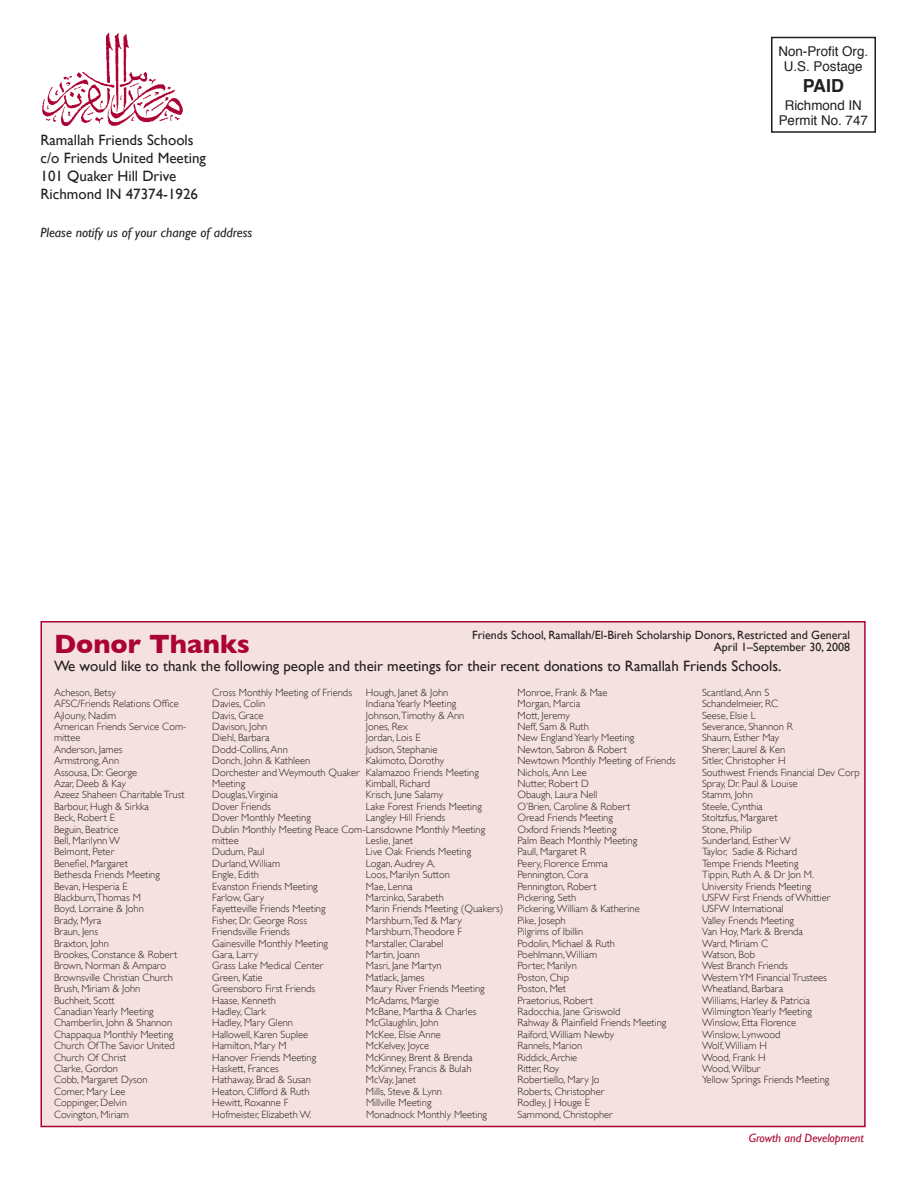
<style>
.page{position:relative;width:918px;height:1188px;background:#fff}
.page>*{position:absolute;margin:0;border:0;box-sizing:border-box;transform-origin:0 0}
.t1{font:700 27px "Gill Sans";color:#ab0333}
.t2{font:700 18px "Helvetica";color:#231f20}
.t3{font:15px/18px "Gill Sans";color:#231f20}
.t4{font:13.5px/15px "Helvetica";color:#231f20;text-align:center}
.t5{font:italic 13.5px "Gill Sans";color:#231f20}
.t6{font:12px/12px "Gill Sans";color:#231f20;text-align:right}
.t7{font:italic 12px "Gill Sans";color:#ab0333}
.t8{font:300 10.5px/11.4px "Gill Sans";color:#231f20}
</style>
<div class="page">
<img style="left:42px;top:32px;width:141px;height:94px">
<div style="left:771px;top:37px;width:105px;height:96px;border:2px solid #231f20"></div>
<div style="left:41px;top:622px;width:824px;height:504px;background:#f5e1df"></div>
<h3 class="t3" style="left:40px;top:131px;width:167px">Ramallah Friends Schools c/o Friends United Meeting<br>101 Quaker Hill Drive<br>Richmond IN 47374-1926</h3>
<p class="t5" style="left:40px;top:225px;width:213px">Please notify us of your change of address</p>
<p class="t4" style="left:778px;top:43px;width:91px">Non-Profit Org.<br>U.S. Postage</p>
<h2 class="t2" style="left:803px;top:70px;width:43px">PAID</h2>
<p class="t4" style="left:779px;top:98px;width:91px">Richmond IN<br>Permit No. 747</p>
<p class="t6" style="left:472px;top:629px;width:379px">Friends School, Ramallah/El-Bireh Scholarship Donors, Restricted and General<br>April 1–September 30, 2008</p>
<h1 class="t1" style="left:54px;top:628px;width:197px">Donor Thanks</h1>
<h3 class="t3" style="left:54px;top:657px;width:729px">We would like to thank the following people and their meetings for their recent donations to Ramallah Friends Schools.</h3>
<p class="t8" style="left:54px;top:686px;width:134px">Acheson, Betsy<br>AFSC/Friends Relations Office<br>Ajlouny, Nadim<br>American Friends Service Com&shy;mittee<br>Anderson, James<br>Armstrong, Ann<br>Assousa, Dr. George<br>Azar, Deeb &amp; Kay<br>Azeez Shaheen Charitable Trust<br>Barbour, Hugh &amp; Sirkka<br>Beck, Robert E<br>Beguin, Beatrice<br>Bell, Marilynn W<br>Belmont, Peter<br>Benefiel, Margaret<br>Bethesda Friends Meeting<br>Bevan, Hesperia E<br>Blackburn,Thomas M<br>Boyd, Lorraine &amp; John<br>Brady, Myra<br>Braun, Jens<br>Braxton, John<br>Brookes, Constance &amp; Robert<br>Brown, Norman &amp; Amparo<br>Brownsville Christian Church<br>Brush, Miriam &amp; John<br>Buchheit, Scott<br>Canadian Yearly Meeting<br>Chamberlin, John &amp; Shannon<br>Chappaqua Monthly Meeting<br>Church Of The Savior United<br>Church Of Christ<br>Clarke, Gordon<br>Cobb, Margaret Dyson<br>Comer, Mary Lee<br>Coppinger, Delvin<br>Covington, Miriam</p>
<p class="t8" style="left:212px;top:686px;width:274px">Cross Monthly Meeting of Friends<br>Davies, Colin<br>Davis, Grace<br>Davison, John<br>Diehl, Barbara<br>Dodd-Collins, Ann<br>Donch, John &amp; Kathleen<br>Dorchester and Weymouth Quaker<br>Meeting<br>Douglas,Virginia<br>Dover Friends<br>Dover Monthly Meeting<br>Dublin Monthly Meeting Peace Com-Lansdowne Monthly Meeting mittee<br>Dudum, Paul<br>Durland, William<br>Engle, Edith<br>Evanston Friends Meeting<br>Farlow, Gary<br>Fayetteville Friends Meeting<br>Fisher, Dr. George Ross<br>Friendsville Friends<br>Gainesville Monthly Meeting<br>Gara, Larry<br>Grass Lake Medical Center<br>Green, Katie<br>Greensboro First Friends<br>Haase, Kenneth<br>Hadley, Clark<br>Hadley, Mary Glenn<br>Hallowell, Karen Suplee<br>Hamilton, Mary M<br>Hanover Friends Meeting<br>Haskett, Frances<br>Hathaway, Brad &amp; Susan<br>Heaton, Clifford &amp; Ruth<br>Hewitt, Roxanne F<br>Hofmeister, Elizabeth W.</p>
<p class="t8" style="left:366px;top:686px;width:117px">Hough, Janet &amp; John<br>Indiana Yearly Meeting<br>Johnson,Timothy &amp; Ann<br>Jones, Rex<br>Jordan, Lois E<br>Judson, Stephanie<br>Kakimoto, Dorothy<br>Kalamazoo Friends Meeting<br>Kimball, Richard<br>Krisch, June Salamy<br>Lake Forest Friends Meeting<br>Langley Hill Friends</p>
<p class="t8" style="left:366px;top:835px;width:139px">Leslie, Janet<br>Live Oak Friends Meeting<br>Logan, Audrey A.<br>Loos, Marilyn Sutton<br>Mae, Lenna<br>Marcinko, Sarabeth<br>Marin Friends Meeting (Quakers)<br>Marshburn,Ted &amp; Mary<br>Marshburn,Theodore F<br>Marstaller, Clarabel<br>Martin, Joann<br>Masri, Jane Martyn<br>Matlack, James<br>Maury River Friends Meeting<br>McAdams, Margie<br>McBane, Martha &amp; Charles<br>McGlaughlin, John<br>McKee, Elsie Anne<br>McKelvey, Joyce<br>McKinney, Brent &amp; Brenda<br>McKinney, Francis &amp; Bulah<br>McVay, Janet<br>Mills, Steve &amp; Lynn<br>Millville Meeting<br>Monadnock Monthly Meeting</p>
<p class="t8" style="left:518px;top:686px;width:159px">Monroe, Frank &amp; Mae<br>Morgan, Marcia<br>Mott, Jeremy<br>Neff, Sam &amp; Ruth<br>New England Yearly Meeting<br>Newton, Sabron &amp; Robert<br>Newtown Monthly Meeting of Friends<br>Nichols, Ann Lee<br>Nutter, Robert D<br>Obaugh, Laura Nell<br>O’Brien, Caroline &amp; Robert<br>Oread Friends Meeting<br>Oxford Friends Meeting<br>Palm Beach Monthly Meeting<br>Paull, Margaret R<br>Peery, Florence Emma<br>Pennington, Cora<br>Pennington, Robert<br>Pickering, Seth<br>Pickering, William &amp; Katherine<br>Pike, Joseph<br>Pilgrims of Ibillin<br>Podolin, Michael &amp; Ruth<br>Poehlmann, William<br>Porter, Marilyn<br>Poston, Chip<br>Poston, Met<br>Praetorius, Robert<br>Radocchia, Jane Griswold<br>Rahway &amp; Plainfield Friends Meeting<br>Raiford, William Newby<br>Rannels, Marion<br>Riddick, Archie<br>Ritter, Roy<br>Robertiello, Mary Jo<br>Roberts, Christopher<br>Rodley, J Houge E<br>Sammond, Christopher</p>
<p class="t8" style="left:702px;top:686px;width:159px">Scantland, Ann S<br>Schandelmeier, RC<br>Seese, Elsie L<br>Severance, Shannon R<br>Shaum, Esther May<br>Sherer, Laurel &amp; Ken<br>Sitler, Christopher H<br>Southwest Friends Financial Dev Corp<br>Spray, Dr. Paul &amp; Louise<br>Stamm, John<br>Steele, Cynthia<br>Stoltzfus, Margaret<br>Stone, Philip<br>Sunderland, Esther W<br>Taylor, Sadie &amp; Richard<br>Tempe Friends Meeting<br>Tippin, Ruth A. &amp; Dr Jon M.<br>University Friends Meeting<br>USFW First Friends of Whittier<br>USFW International<br>Valley Friends Meeting<br>Van Hoy, Mark &amp; Brenda<br>Ward, Miriam C<br>Watson, Bob<br>West Branch Friends<br>Western YM Financial Trustees<br>Wheatland, Barbara<br>Williams, Harley &amp; Patricia<br>Wilmington Yearly Meeting<br>Winslow, Etta Florence<br>Winslow, Lynwood<br>Wolf, William H<br>Wood, Frank H<br>Wood, Wilbur<br>Yellow Springs Friends Meeting</p>
<p class="t7" style="left:749px;top:1131px;width:117px">Growth and Development</p>
</div>
